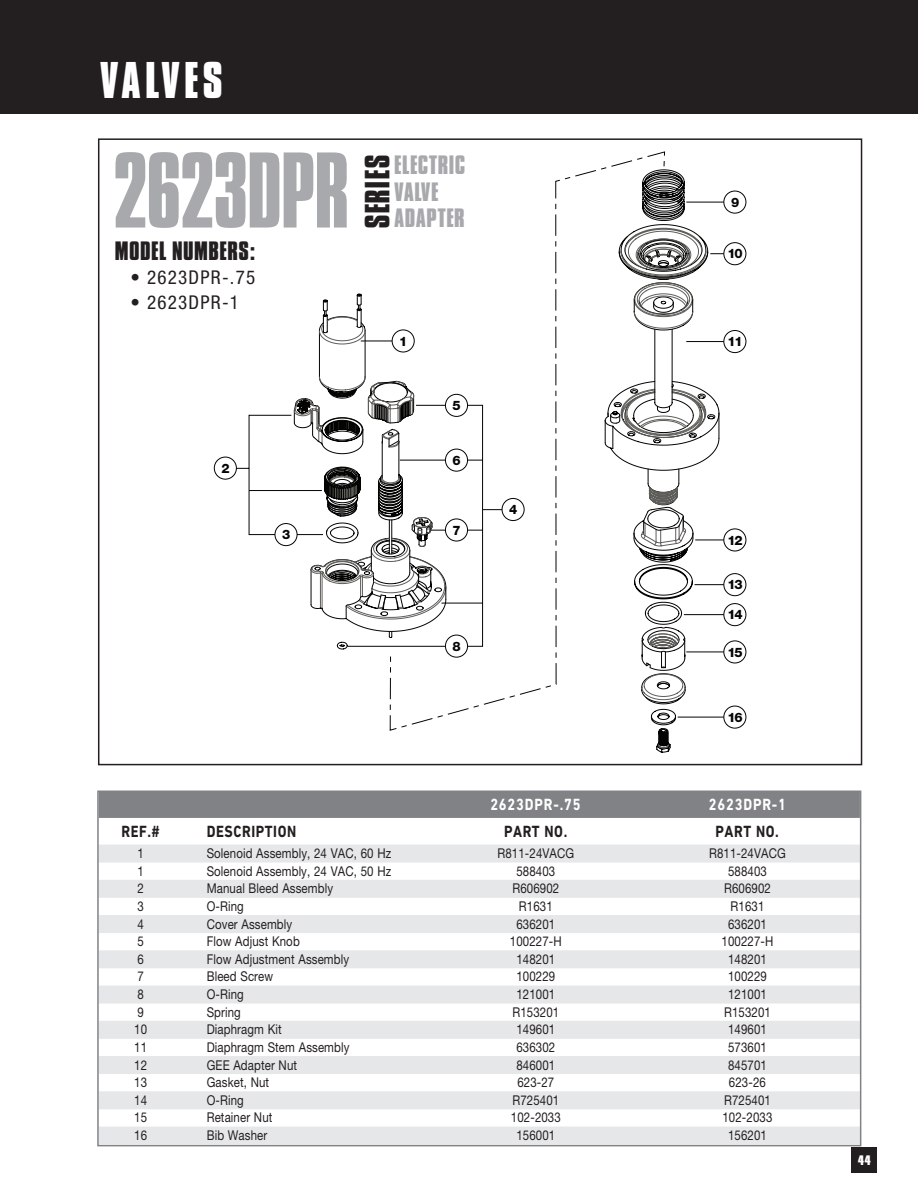
<style>
.page{position:relative;width:918px;height:1188px;background:#fff}
.page>*{position:absolute;margin:0;border:0;box-sizing:border-box;transform-origin:0 0}
.t1{font:92.4px "Compacta BT";letter-spacing:-.02em;color:#a8a9ad}
.t2{font:700 45px "Compacta SHOP";letter-spacing:.12em;color:#fff}
.t3{font:700 30.6px "Compacta SHOP";letter-spacing:.065em;color:#231f20}
.t4{font:700 23.1px "Compacta SHOP";letter-spacing:.05em;color:#a8a9ad}
.t5{font:700 23.1px "Compacta SHOP";letter-spacing:.05em;color:#231f20}
.t6{font:condensed 19.05px "Helvetica Neue";letter-spacing:.065em;color:#231f20}
.t7{font:700 16.5px "DIN Next LT Pro";letter-spacing:.04em;color:#231f20;scale:.85 1}
.t8{font:700 16.5px "DIN Next LT Pro";letter-spacing:.06em;color:#fff;scale:.85 1}
.t9{font:13.5px "Helvetica Neue";letter-spacing:.01em;color:#231f20;scale:.85 1}
.t10{font:800 13.05px "Helvetica Neue";letter-spacing:-.1em;color:#040503}
.t11{font:700 12px "Compacta SHOP";color:#fff;scale:1.15 1}
</style>
<div class="page">
<div style="left:0;top:0;width:918px;height:114px;background:#231f20"></div>
<div style="left:851px;top:1148px;width:26px;height:25px;background:#231f20"></div>
<svg style="left:665px;top:169px;width:20px;height:52px"></svg>
<svg style="left:665px;top:188px;width:14px;height:20px"></svg>
<hr style="left:686px;top:202px;width:52px;height:1px;background:#040503">
<div style="left:724px;top:191px;width:22px;height:22px;background:#fff;border-radius:50%"></div>
<div style="left:724px;top:191px;width:22px;height:22px;border:1px solid #040503;border-radius:50%"></div>
<div style="left:724px;top:242px;width:22px;height:23px;border:1px solid #040503;border-radius:50%"></div>
<div style="left:724px;top:330px;width:22px;height:23px;border:1px solid #040503;border-radius:50%"></div>
<div style="left:724px;top:529px;width:22px;height:22px;border:1px solid #040503;border-radius:50%"></div>
<div style="left:724px;top:573px;width:22px;height:23px;border:1px solid #040503;border-radius:50%"></div>
<div style="left:724px;top:603px;width:22px;height:23px;border:1px solid #040503;border-radius:50%"></div>
<div style="left:724px;top:641px;width:22px;height:22px;border:1px solid #040503;border-radius:50%"></div>
<div style="left:724px;top:706px;width:22px;height:22px;border:1px solid #040503;border-radius:50%"></div>
<svg style="left:230px;top:224px;width:508px;height:529px"></svg>
<div style="left:275px;top:524px;width:22px;height:22px;background:#fff;border-radius:50%"></div>
<div style="left:275px;top:523px;width:22px;height:23px;border:1px solid #040503;border-radius:50%"></div>
<div style="left:214px;top:457px;width:22px;height:22px;background:#fff;border-radius:50%"></div>
<div style="left:214px;top:457px;width:23px;height:22px;border:1px solid #040503;border-radius:50%"></div>
<svg style="left:389px;top:151px;width:276px;height:580px"></svg>
<div style="left:99px;top:791px;width:761px;height:27px;background:#808285"></div>
<div style="left:99px;top:845px;width:761px;height:18px;background:#e6e7e9"></div>
<div style="left:99px;top:880px;width:761px;height:18px;background:#e6e7e9"></div>
<div style="left:99px;top:915px;width:761px;height:18px;background:#e6e7e9"></div>
<div style="left:99px;top:950px;width:761px;height:18px;background:#e6e7e9"></div>
<div style="left:99px;top:986px;width:761px;height:18px;background:#e6e7e9"></div>
<div style="left:99px;top:1021px;width:761px;height:18px;background:#e6e7e9"></div>
<div style="left:99px;top:1056px;width:761px;height:18px;background:#e6e7e9"></div>
<div style="left:99px;top:1091px;width:761px;height:18px;background:#e6e7e9"></div>
<div style="left:99px;top:1127px;width:761px;height:18px;background:#e6e7e9"></div>
<div style="left:97px;top:791px;width:764px;height:355px;border:2px solid #808285"></div>
<p class="t2" style="left:100px;top:52px;width:124px">VALVES</p>
<p class="t1" style="left:113px;top:137px;width:239px">2623DPR</p>
<p class="t5" style="left:115px;top:236px;width:141px">MODEL NUMBERS:</p>
<p class="t6" style="left:130px;top:266px;width:126px">• 2623DPR-.75</p>
<p class="t6" style="left:130px;top:291px;width:110px">• 2623DPR-1</p>
<p class="t3" style="left:358px;top:228px;width:75px;rotate:-90deg">SERIES</p>
<p class="t4" style="left:395px;top:151px;width:72px">ELECTRIC</p>
<p class="t4" style="left:395px;top:177px;width:45px">VALVE</p>
<p class="t4" style="left:395px;top:204px;width:71px">ADAPTER</p>
<p class="t10" style="left:399px;top:333px;width:10px">1</p>
<p class="t10" style="left:221px;top:460px;width:10px">2</p>
<p class="t10" style="left:282px;top:527px;width:10px">3</p>
<p class="t10" style="left:453px;top:398px;width:10px">5</p>
<p class="t10" style="left:453px;top:452px;width:10px">6</p>
<p class="t10" style="left:453px;top:522px;width:10px">7</p>
<p class="t10" style="left:453px;top:638px;width:10px">8</p>
<p class="t10" style="left:509px;top:502px;width:10px">4</p>
<p class="t10" style="left:731px;top:194px;width:10px">9</p>
<p class="t10" style="left:728px;top:246px;width:17px">10</p>
<p class="t10" style="left:728px;top:334px;width:17px">11</p>
<p class="t10" style="left:728px;top:532px;width:17px">12</p>
<p class="t10" style="left:728px;top:577px;width:17px">13</p>
<p class="t10" style="left:728px;top:607px;width:17px">14</p>
<p class="t10" style="left:728px;top:644px;width:17px">15</p>
<p class="t10" style="left:728px;top:709px;width:17px">16</p>
<p class="t8" style="left:490px;top:795px;width:108px">2623DPR-.75</p>
<p class="t8" style="left:709px;top:795px;width:92px">2623DPR-1</p>
<p class="t7" style="left:121px;top:822px;width:46px">REF.#</p>
<p class="t7" style="left:207px;top:822px;width:107px">DESCRIPTION</p>
<p class="t7" style="left:504px;top:822px;width:76px">PART NO.</p>
<p class="t7" style="left:716px;top:822px;width:76px">PART NO.</p>
<p class="t9" style="left:137px;top:845px;width:9px">1</p>
<p class="t9" style="left:207px;top:845px;width:219px">Solenoid Assembly, 24 VAC, 60 Hz</p>
<p class="t9" style="left:498px;top:845px;width:92px">R811-24VACG</p>
<p class="t9" style="left:709px;top:845px;width:92px">R811-24VACG</p>
<p class="t9" style="left:137px;top:863px;width:9px">1</p>
<p class="t9" style="left:207px;top:863px;width:219px">Solenoid Assembly, 24 VAC, 50 Hz</p>
<p class="t9" style="left:516px;top:863px;width:47px">588403</p>
<p class="t9" style="left:728px;top:863px;width:47px">588403</p>
<p class="t9" style="left:137px;top:880px;width:9px">2</p>
<p class="t9" style="left:207px;top:880px;width:150px">Manual Bleed Assembly</p>
<p class="t9" style="left:512px;top:880px;width:57px">R606902</p>
<p class="t9" style="left:724px;top:880px;width:57px">R606902</p>
<p class="t9" style="left:137px;top:898px;width:9px">3</p>
<p class="t9" style="left:207px;top:898px;width:45px">O-Ring</p>
<p class="t9" style="left:519px;top:898px;width:41px">R1631</p>
<p class="t9" style="left:731px;top:898px;width:41px">R1631</p>
<p class="t9" style="left:137px;top:916px;width:9px">4</p>
<p class="t9" style="left:207px;top:916px;width:102px">Cover Assembly</p>
<p class="t9" style="left:516px;top:916px;width:47px">636201</p>
<p class="t9" style="left:728px;top:916px;width:47px">636201</p>
<p class="t9" style="left:137px;top:933px;width:9px">5</p>
<p class="t9" style="left:207px;top:933px;width:111px">Flow Adjust Knob</p>
<p class="t9" style="left:510px;top:933px;width:62px">100227-H</p>
<p class="t9" style="left:722px;top:933px;width:62px">100227-H</p>
<p class="t9" style="left:137px;top:951px;width:9px">6</p>
<p class="t9" style="left:207px;top:951px;width:169px">Flow Adjustment Assembly</p>
<p class="t9" style="left:516px;top:951px;width:47px">148201</p>
<p class="t9" style="left:728px;top:951px;width:47px">148201</p>
<p class="t9" style="left:137px;top:969px;width:9px">7</p>
<p class="t9" style="left:207px;top:969px;width:80px">Bleed Screw</p>
<p class="t9" style="left:516px;top:969px;width:47px">100229</p>
<p class="t9" style="left:728px;top:969px;width:47px">100229</p>
<p class="t9" style="left:137px;top:986px;width:9px">8</p>
<p class="t9" style="left:207px;top:986px;width:45px">O-Ring</p>
<p class="t9" style="left:516px;top:986px;width:47px">121001</p>
<p class="t9" style="left:728px;top:986px;width:47px">121001</p>
<p class="t9" style="left:137px;top:1004px;width:9px">9</p>
<p class="t9" style="left:207px;top:1004px;width:42px">Spring</p>
<p class="t9" style="left:512px;top:1004px;width:57px">R153201</p>
<p class="t9" style="left:724px;top:1004px;width:57px">R153201</p>
<p class="t9" style="left:134px;top:1021px;width:17px">10</p>
<p class="t9" style="left:207px;top:1021px;width:90px">Diaphragm Kit</p>
<p class="t9" style="left:516px;top:1021px;width:47px">149601</p>
<p class="t9" style="left:728px;top:1021px;width:47px">149601</p>
<p class="t9" style="left:134px;top:1039px;width:17px">11</p>
<p class="t9" style="left:207px;top:1039px;width:170px">Diaphragm Stem Assembly</p>
<p class="t9" style="left:516px;top:1039px;width:47px">636302</p>
<p class="t9" style="left:728px;top:1039px;width:47px">573601</p>
<p class="t9" style="left:134px;top:1057px;width:17px">12</p>
<p class="t9" style="left:207px;top:1057px;width:108px">GEE Adapter Nut</p>
<p class="t9" style="left:516px;top:1057px;width:47px">846001</p>
<p class="t9" style="left:728px;top:1057px;width:47px">845701</p>
<p class="t9" style="left:134px;top:1074px;width:17px">13</p>
<p class="t9" style="left:207px;top:1074px;width:75px">Gasket, Nut</p>
<p class="t9" style="left:517px;top:1074px;width:45px">623-27</p>
<p class="t9" style="left:729px;top:1074px;width:45px">623-26</p>
<p class="t9" style="left:134px;top:1092px;width:17px">14</p>
<p class="t9" style="left:207px;top:1092px;width:45px">O-Ring</p>
<p class="t9" style="left:512px;top:1092px;width:57px">R725401</p>
<p class="t9" style="left:724px;top:1092px;width:57px">R725401</p>
<p class="t9" style="left:134px;top:1110px;width:17px">15</p>
<p class="t9" style="left:207px;top:1110px;width:79px">Retainer Nut</p>
<p class="t9" style="left:511px;top:1110px;width:60px">102-2033</p>
<p class="t9" style="left:722px;top:1110px;width:60px">102-2033</p>
<p class="t9" style="left:134px;top:1127px;width:17px">16</p>
<p class="t9" style="left:207px;top:1127px;width:73px">Bib Washer</p>
<p class="t9" style="left:516px;top:1127px;width:47px">156001</p>
<p class="t9" style="left:728px;top:1127px;width:47px">156201</p>
<p class="t11" style="left:858px;top:1153px;width:12px">44</p>
</div>
